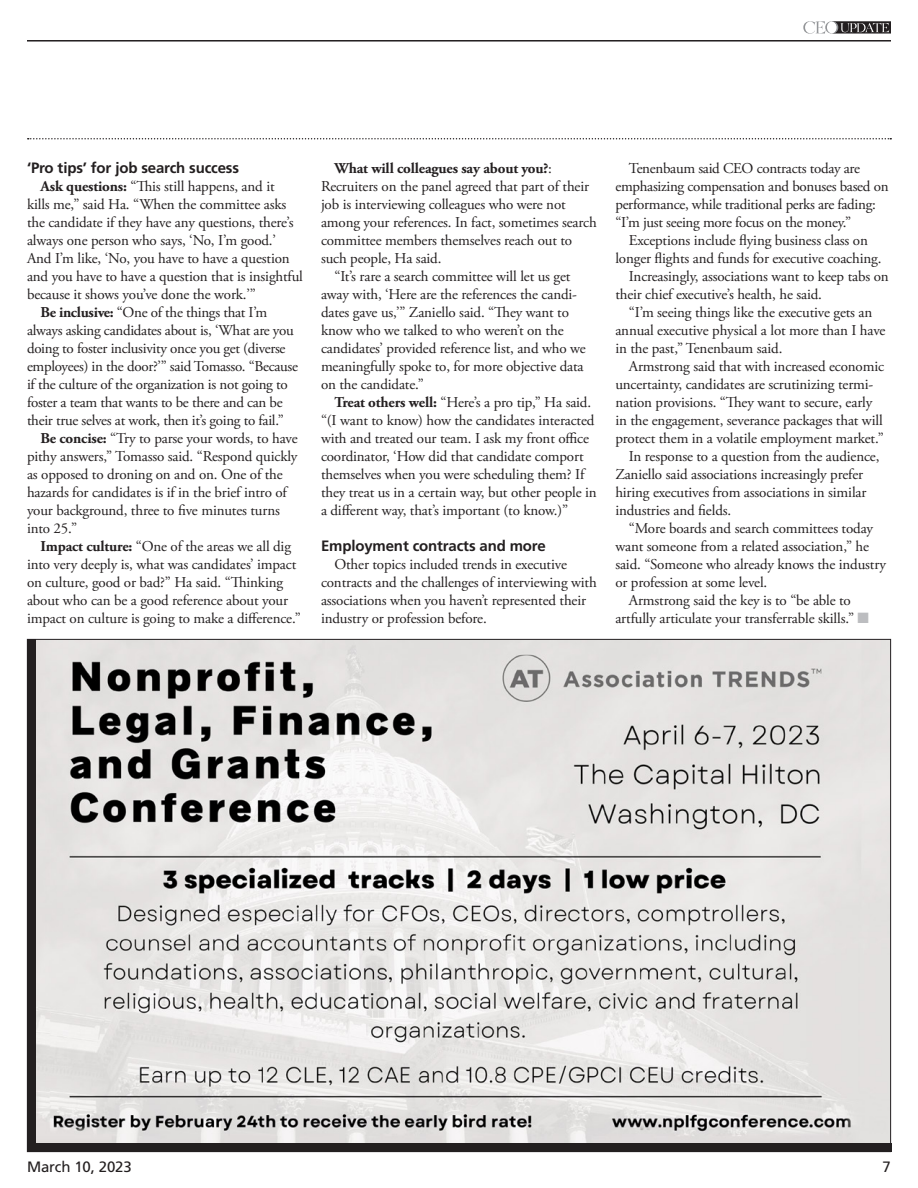
<style>
.page{position:relative;width:918px;height:1188px;background:#fff}
.page>*{position:absolute;margin:0;border:0;box-sizing:border-box;transform-origin:0 0}
.t1{font:15px/18px "Adobe Garamond Pro";letter-spacing:-.01em;color:#231f20}
.t2{font:700 15px "Frutiger LT Std";letter-spacing:-.01em;color:#231f20}
.t3{font:700 15px "Adobe Garamond Pro";letter-spacing:-.01em;color:#231f20}
.t4{font:15px "Frutiger LT Std";letter-spacing:-.01em;color:#231f20}
.s1{font-weight:700}
.s2{font-weight:400}
.s3{color:#bcbdc0}
</style>
<div class="page">
<svg style="left:803px;top:21px;width:88px;height:13px"></svg>
<hr style="left:27px;top:40px;width:864px;height:1px;background:#231f20">
<svg style="left:28px;top:138px;width:863px;height:1px"></svg>
<img style="left:36px;top:641px;width:853px;height:502px">
<div style="left:27px;top:639px;width:9px;height:513px;background:#231f20"></div>
<div style="left:27px;top:1143px;width:864px;height:9px;background:#231f20"></div>
<p class="t2" style="left:27px;top:162px;width:214px">‘Pro tips’ for job search success</p>
<p class="t1" style="left:40px;top:179px;width:236px"><span class="s1">Ask questions:</span> “This still happens, and it</p>
<p class="t1" style="left:27px;top:197px;width:261px">kills me,” said Ha. “When the committee asks</p>
<p class="t1" style="left:27px;top:215px;width:268px">the candidate if they have any questions, there’s</p>
<p class="t1" style="left:27px;top:233px;width:250px">always one person who says, ‘No, I’m good.’</p>
<p class="t1" style="left:27px;top:251px;width:264px">And I’m like, ‘No, you have to have a question</p>
<p class="t1" style="left:27px;top:269px;width:278px">and you have to have a question that is insightful</p>
<p class="t1" style="left:27px;top:287px;width:230px">because it shows you’ve done the work.’”</p>
<p class="t1" style="left:40px;top:305px;width:228px"><span class="s1">Be inclusive:</span> “One of the things that I’m</p>
<p class="t1" style="left:27px;top:323px;width:268px">always asking candidates about is, ‘What are you</p>
<p class="t1" style="left:27px;top:341px;width:260px">doing to foster inclusivity once you get (diverse</p>
<p class="t1" style="left:27px;top:359px;width:273px">employees) in the door?’” said Tomasso. “Because</p>
<p class="t1" style="left:27px;top:377px;width:262px">if the culture of the organization is not going to</p>
<p class="t1" style="left:27px;top:395px;width:257px">foster a team that wants to be there and can be</p>
<p class="t1" style="left:27px;top:413px;width:258px">their true selves at work, then it’s going to fail.”</p>
<p class="t1" style="left:40px;top:431px;width:259px"><span class="s1">Be concise:</span> “Try to parse your words, to have</p>
<p class="t1" style="left:27px;top:449px;width:272px">pithy answers,” Tomasso said. “Respond quickly</p>
<p class="t1" style="left:27px;top:467px;width:257px">as opposed to droning on and on. One of the</p>
<p class="t1" style="left:27px;top:485px;width:261px">hazards for candidates is if in the brief intro of</p>
<p class="t1" style="left:27px;top:503px;width:254px">your background, three to five minutes turns</p>
<p class="t1" style="left:27px;top:521px;width:52px">into 25.”</p>
<p class="t1" style="left:40px;top:539px;width:252px"><span class="s1">Impact culture:</span> “One of the areas we all dig</p>
<p class="t1" style="left:27px;top:557px;width:271px">into very deeply is, what was candidates’ impact</p>
<p class="t1" style="left:27px;top:575px;width:258px">on culture, good or bad?” Ha said. “Thinking</p>
<p class="t1" style="left:27px;top:593px;width:263px">about who can be a good reference about your</p>
<p class="t1" style="left:27px;top:611px;width:275px">impact on culture is going to make a difference.”</p>
<p class="t3" style="left:334px;top:162px;width:219px">What will colleagues say about you?<span class="s2">:</span></p>
<p class="t1" style="left:321px;top:179px;width:270px">Recruiters on the panel agreed that part of their</p>
<p class="t1" style="left:321px;top:197px;width:246px">job is interviewing colleagues who were not</p>
<p class="t1" style="left:321px;top:215px;width:277px">among your references. In fact, sometimes search</p>
<p class="t1" style="left:321px;top:233px;width:253px">committee members themselves reach out to</p>
<p class="t1" style="left:321px;top:251px;width:122px">such people, Ha said.</p>
<p class="t1" style="left:334px;top:269px;width:238px">“It’s rare a search committee will let us get</p>
<p class="t1" style="left:321px;top:287px;width:258px">away with, ‘Here are the references the candi-</p>
<p class="t1" style="left:321px;top:305px;width:250px">dates gave us,’” Zaniello said. “They want to</p>
<p class="t1" style="left:321px;top:323px;width:244px">know who we talked to who weren’t on the</p>
<p class="t1" style="left:321px;top:341px;width:266px">candidates’ provided reference list, and who we</p>
<p class="t1" style="left:321px;top:359px;width:264px">meaningfully spoke to, for more objective data</p>
<p class="t1" style="left:321px;top:377px;width:104px">on the candidate.”</p>
<p class="t1" style="left:334px;top:395px;width:258px"><span class="s1">Treat others well:</span> “Here’s a pro tip,” Ha said.</p>
<p class="t1" style="left:321px;top:413px;width:275px">“(I want to know) how the candidates interacted</p>
<p class="t1" style="left:321px;top:431px;width:270px">with and treated our team. I ask my front office</p>
<p class="t1" style="left:321px;top:449px;width:264px">coordinator, ‘How did that candidate comport</p>
<p class="t1" style="left:321px;top:467px;width:265px">themselves when you were scheduling them? If</p>
<p class="t1" style="left:321px;top:485px;width:277px">they treat us in a certain way, but other people in</p>
<p class="t1" style="left:321px;top:503px;width:249px">a different way, that’s important (to know.)”</p>
<p class="t2" style="left:321px;top:539px;width:226px">Employment contracts and more</p>
<p class="t1" style="left:321px;top:557px;width:277px;text-indent:14px">Other topics included trends in executive contracts and the challenges of interviewing with associations when you haven’t represented their industry or profession before.</p>
<p class="t1" style="left:615px;top:161px;width:275px;text-indent:14px">Tenenbaum said CEO contracts today are emphasizing compensation and bonuses based on performance, while traditional perks are fading: “I’m just seeing more focus on the money.”</p>
<p class="t1" style="left:629px;top:233px;width:241px">Exceptions include flying business class on</p>
<p class="t1" style="left:615px;top:251px;width:268px">longer flights and funds for executive coaching.</p>
<p class="t1" style="left:629px;top:269px;width:261px">Increasingly, associations want to keep tabs on</p>
<p class="t1" style="left:615px;top:287px;width:208px">their chief executive’s health, he said.</p>
<p class="t1" style="left:629px;top:305px;width:245px">“I’m seeing things like the executive gets an</p>
<p class="t1" style="left:615px;top:323px;width:272px">annual executive physical a lot more than I have</p>
<p class="t1" style="left:615px;top:341px;width:169px">in the past,” Tenenbaum said.</p>
<p class="t1" style="left:629px;top:359px;width:257px">Armstrong said that with increased economic</p>
<p class="t1" style="left:615px;top:377px;width:259px">uncertainty, candidates are scrutinizing termi-</p>
<p class="t1" style="left:615px;top:395px;width:258px">nation provisions. “They want to secure, early</p>
<p class="t1" style="left:615px;top:413px;width:269px">in the engagement, severance packages that will</p>
<p class="t1" style="left:615px;top:431px;width:270px">protect them in a volatile employment market.”</p>
<p class="t1" style="left:629px;top:449px;width:252px">In response to a question from the audience,</p>
<p class="t1" style="left:615px;top:467px;width:249px">Zaniello said associations increasingly prefer</p>
<p class="t1" style="left:615px;top:485px;width:253px">hiring executives from associations in similar</p>
<p class="t1" style="left:615px;top:503px;width:117px">industries and fields.</p>
<p class="t1" style="left:629px;top:521px;width:246px">“More boards and search committees today</p>
<p class="t1" style="left:615px;top:539px;width:255px">want someone from a related association,” he</p>
<p class="t1" style="left:615px;top:557px;width:272px">said. “Someone who already knows the industry</p>
<p class="t1" style="left:615px;top:575px;width:153px">or profession at some level.</p>
<p class="t1" style="left:629px;top:593px;width:224px">Armstrong said the key is to “be able to</p>
<p class="t1" style="left:615px;top:611px;width:255px">artfully articulate your transferrable skills.” <span class="s3">■</span></p>
<p class="t4" style="left:27px;top:1161px;width:106px">March 10, 2023</p>
<p class="t4" style="left:883px;top:1161px;width:10px">7</p>
</div>
